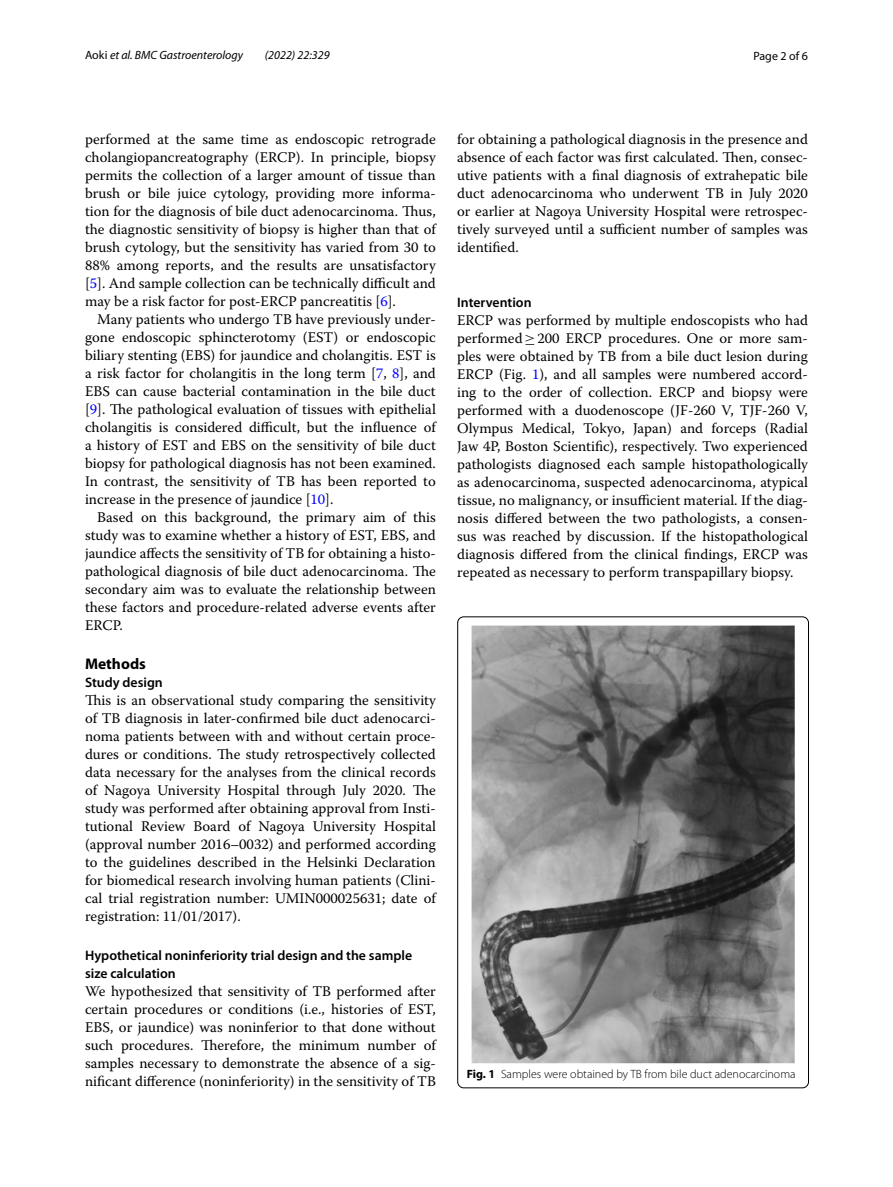
<style>
.page{position:relative;width:893px;height:1187px;background:#fff}
.page>*{position:absolute;margin:0;border:0;box-sizing:border-box;transform-origin:0 0}
.t1{font:700 15.45px "Myriad Pro";color:#000}
.t2{font:14.7px/18px "Warnock Pro";color:#000;text-align:justify}
.t3{font:600 13.8px/18px "Myriad Pro";color:#000}
.t4{font:300 12px "Myriad Pro";color:#000}
.t5{font:italic 12px "Myriad Pro";color:#000}
.t6{font:12px "Myriad Pro";color:#000}
.s1{font-style:normal}
.s2{color:#00f}
.s3{font-family:"MTSY"}
.s4{font-weight:700}
</style>
<div class="page">
<img style="left:471px;top:625px;width:324px;height:438px">
<p class="t5" style="left:85px;top:48px;width:160px"><span class="s1">Aoki</span> et al. BMC Gastroenterology</p>
<p class="t5" style="left:265px;top:48px;width:66px">(2022) 22:329</p>
<p class="t6" style="left:753px;top:48px;width:56px">Page 2 of 6</p>
<p class="t2" style="left:85px;top:130px;width:352px">performed at the same time as endoscopic retrograde cholangiopancreatography (ERCP). In principle, biopsy permits the collection of a larger amount of tissue than brush or bile juice cytology, providing more informa&shy;tion for the diagnosis of bile duct adenocarcinoma. Thus, the diagnostic sensitivity of biopsy is higher than that of brush cytology, but the sensitivity has varied from 30 to 88% among reports, and the results are unsatisfactory [<span class="s2">5</span>]. And sample collection can be technically difficult and may be a risk factor for post-ERCP pancreatitis [<span class="s2">6</span>].</p>
<p class="t2" style="left:85px;top:310px;width:352px;text-indent:12px">Many patients who undergo TB have previously under&shy;gone endoscopic sphincterotomy (EST) or endoscopic biliary stenting (EBS) for jaundice and cholangitis. EST is a risk factor for cholangitis in the long term [<span class="s2">7</span>, <span class="s2">8</span>], and EBS can cause bacterial contamination in the bile duct [<span class="s2">9</span>]. The pathological evaluation of tissues with epithelial cholangitis is considered difficult, but the influence of a history of EST and EBS on the sensitivity of bile duct biopsy for pathological diagnosis has not been examined.<br>In contrast, the sensitivity of TB has been reported to increase in the presence of jaundice [<span class="s2">10</span>].</p>
<p class="t2" style="left:85px;top:508px;width:352px;text-indent:12px">Based on this background, the primary aim of this study was to examine whether a history of EST, EBS, and jaundice affects the sensitivity of TB for obtaining a histo&shy;pathological diagnosis of bile duct adenocarcinoma. The secondary aim was to evaluate the relationship between these factors and procedure-related adverse events after ERCP.</p>
<p class="t1" style="left:85px;top:653px;width:62px">Methods</p>
<p class="t3" style="left:85px;top:673px;width:79px">Study design</p>
<p class="t2" style="left:85px;top:690px;width:352px">This is an observational study comparing the sensitivity of TB diagnosis in later-confirmed bile duct adenocarci&shy;noma patients between with and without certain proce&shy;dures or conditions. The study retrospectively collected data necessary for the analyses from the clinical records of Nagoya University Hospital through July 2020. The study was performed after obtaining approval from Insti&shy;tutional Review Board of Nagoya University Hospital (approval number 2016–0032) and performed according to the guidelines described in the Helsinki Declaration for biomedical research involving human patients (Clini&shy;cal trial registration number: UMIN000025631; date of registration: 11/01/2017).</p>
<p class="t3" style="left:85px;top:945px;width:329px">Hypothetical noninferiority trial design and the sample size calculation</p>
<p class="t2" style="left:85px;top:981px;width:352px">We hypothesized that sensitivity of TB performed after certain procedures or conditions (i.e., histories of EST, EBS, or jaundice) was noninferior to that done without such procedures. Therefore, the minimum number of samples necessary to demonstrate the absence of a sig&shy;nificant difference (noninferiority) in the sensitivity of TB</p>
<p class="t2" style="left:457px;top:130px;width:352px">for obtaining a pathological diagnosis in the presence and absence of each factor was first calculated. Then, consec&shy;utive patients with a final diagnosis of extrahepatic bile duct adenocarcinoma who underwent TB in July 2020 or earlier at Nagoya University Hospital were retrospec&shy;tively surveyed until a sufficient number of samples was identified.</p>
<p class="t3" style="left:457px;top:292px;width:76px">Intervention</p>
<p class="t2" style="left:457px;top:310px;width:352px">ERCP was performed by multiple endoscopists who had performed<span class="s3">≥</span>200 ERCP procedures. One or more sam&shy;ples were obtained by TB from a bile duct lesion during ERCP (Fig. <span class="s2">1</span>), and all samples were numbered accord&shy;ing to the order of collection. ERCP and biopsy were performed with a duodenoscope (JF-260 V, TJF-260 V, Olympus Medical, Tokyo, Japan) and forceps (Radial Jaw 4P, Boston Scientific), respectively. Two experienced pathologists diagnosed each sample histopathologically as adenocarcinoma, suspected adenocarcinoma, atypical tissue, no malignancy, or insufficient material. If the diag&shy;nosis differed between the two pathologists, a consen&shy;sus was reached by discussion. If the histopathological diagnosis differed from the clinical findings, ERCP was repeated as necessary to perform transpapillary biopsy.</p>
<p class="t4" style="left:467px;top:1067px;width:330px"><span class="s4">Fig. 1</span> Samples were obtained by TB from bile duct adenocarcinoma</p>
</div>
